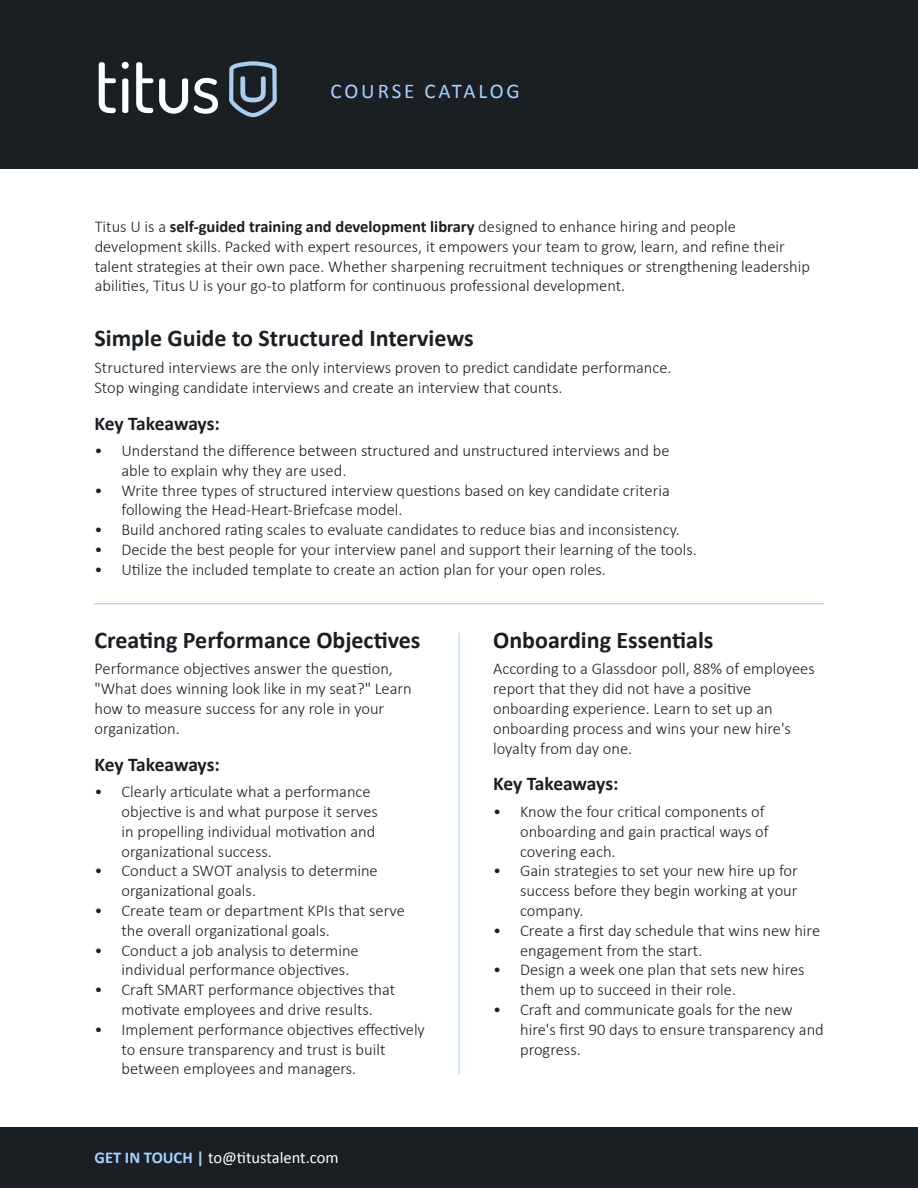
<style>
.page{position:relative;width:918px;height:1188px;background:#fff}
.page>*{position:absolute;margin:0;border:0;box-sizing:border-box;transform-origin:0 0}
.Paragraph_Style_1{font:700 24px "Calibri";color:#1a1f24}
.t1{font:21px "Calibri";letter-spacing:.14em;color:#a9d0ff}
.t2{font:700 19.5px "Calibri";letter-spacing:-.01em;color:#1a1f24}
.Paragraph_Style_1-2{font:300 16.5px/19.8px "Calibri";color:#1a1f24}
.Paragraph_Style_2{font:16.5px "Calibri";color:#fff}
.s1{font-weight:700}
.s2{font-weight:700;color:#a9d0ff}
</style>
<div class="page">
<div style="left:0;top:0;width:918px;height:168px;background:#1a1f24"></div>
<svg style="left:136px;top:62px;width:17px;height:51px"></svg>
<svg style="left:99px;top:62px;width:17px;height:51px"></svg>
<svg style="left:159px;top:77px;width:59px;height:37px"></svg>
<svg style="left:122px;top:78px;width:6px;height:35px"></svg>
<div style="left:122px;top:62px;width:7px;height:7px;background:#fff;border-radius:50%"></div>
<svg style="left:229px;top:61px;width:48px;height:56px"></svg>
<hr style="left:94px;top:603px;width:730px;height:1px;background:#a9d0ff">
<hr style="left:458px;top:633px;width:2px;height:441px;background:#a9d0ff">
<div style="left:0;top:1128px;width:918px;height:60px;background:#1a1f24"></div>
<p class="t1" style="left:331px;top:76px;width:191px">COURSE CATALOG</p>
<p class="Paragraph_Style_1-2" style="left:95px;top:216px;width:717px">Titus U is a <span class="s1">self-guided training and development library</span> designed to enhance hiring and people development skills. Packed with expert resources, it empowers your team to grow, learn, and refine their talent strategies at their own pace. Whether sharpening recruitment techniques or strengthening leadership abilities, Titus U is your go-to platform for continuous professional development.</p>
<p class="Paragraph_Style_1" style="left:94px;top:321px;width:381px">Simple Guide to Structured Interviews</p>
<p class="Paragraph_Style_1-2" style="left:94px;top:357px;width:579px">Structured interviews are the only interviews proven to predict candidate performance.<br>Stop winging candidate interviews and create an interview that counts.</p>
<p class="t2" style="left:94px;top:409px;width:127px">Key Takeaways:</p>
<p class="Paragraph_Style_1-2" style="left:122px;top:441px;width:549px;text-indent:-27px">• Understand the difference between structured and unstructured interviews and be able to explain why they are used.</p>
<p class="Paragraph_Style_1-2" style="left:122px;top:480px;width:550px;text-indent:-27px">• Write three types of structured interview questions based on key candidate criteria following the Head-Heart-Briefcase model.</p>
<p class="Paragraph_Style_1-2" style="left:94px;top:520px;width:587px">• Build anchored rating scales to evaluate candidates to reduce bias and inconsistency.</p>
<p class="Paragraph_Style_1-2" style="left:94px;top:540px;width:604px">• Decide the best people for your interview panel and support their learning of the tools.</p>
<p class="Paragraph_Style_1-2" style="left:94px;top:559px;width:513px">• Utilize the included template to create an action plan for your open roles.</p>
<p class="Paragraph_Style_1" style="left:94px;top:623px;width:328px">Creating Performance Objectives</p>
<p class="Paragraph_Style_1-2" style="left:94px;top:659px;width:319px">Performance objectives answer the question, "What does winning look like in my seat?" Learn how to measure success for any role in your organization.</p>
<p class="t2" style="left:94px;top:750px;width:127px">Key Takeaways:</p>
<p class="Paragraph_Style_1-2" style="left:122px;top:782px;width:258px;text-indent:-27px">• Clearly articulate what a performance objective is and what purpose it serves in propelling individual motivation and organizational success.</p>
<p class="Paragraph_Style_1-2" style="left:122px;top:861px;width:258px;text-indent:-27px">• Conduct a SWOT analysis to determine organizational goals.</p>
<p class="Paragraph_Style_1-2" style="left:122px;top:900px;width:285px;text-indent:-27px">• Create team or department KPIs that serve the overall organizational goals.</p>
<p class="Paragraph_Style_1-2" style="left:122px;top:940px;width:239px;text-indent:-27px">• Conduct a job analysis to determine individual performance objectives.</p>
<p class="Paragraph_Style_1-2" style="left:94px;top:980px;width:302px;text-align:center">• Craft SMART performance objectives that motivate employees and drive results.</p>
<p class="Paragraph_Style_1-2" style="left:122px;top:1019px;width:305px;text-indent:-27px">• Implement performance objectives effectively to ensure transparency and trust is built between employees and managers.</p>
<p class="Paragraph_Style_2" style="left:94px;top:1146px;width:246px"><span class="s2">GET IN TOUCH |</span> to@titustalent.com</p>
<p class="Paragraph_Style_1" style="left:493px;top:623px;width:222px">Onboarding Essentials</p>
<p class="Paragraph_Style_1-2" style="left:493px;top:659px;width:323px">According to a Glassdoor poll, 88% of employees report that they did not have a positive onboarding experience. Learn to set up an onboarding process and wins your new hire's loyalty from day one.</p>
<p class="t2" style="left:493px;top:770px;width:127px">Key Takeaways:</p>
<p class="Paragraph_Style_1-2" style="left:520px;top:801px;width:250px;text-indent:-27px">• Know the four critical components of onboarding and gain practical ways of covering each.</p>
<p class="Paragraph_Style_1-2" style="left:520px;top:861px;width:279px;text-align:justify;text-indent:-27px">• Gain strategies to set your new hire up for success before they begin working at your company.</p>
<p class="Paragraph_Style_1-2" style="left:520px;top:920px;width:302px;text-indent:-27px">• Create a first day schedule that wins new hire engagement from the start.</p>
<p class="Paragraph_Style_1-2" style="left:520px;top:960px;width:286px;text-indent:-27px">• Design a week one plan that sets new hires them up to succeed in their role.</p>
<p class="Paragraph_Style_1-2" style="left:520px;top:999px;width:305px;text-indent:-27px">• Craft and communicate goals for the new hire's first 90 days to ensure transparency and progress.</p>
</div>
